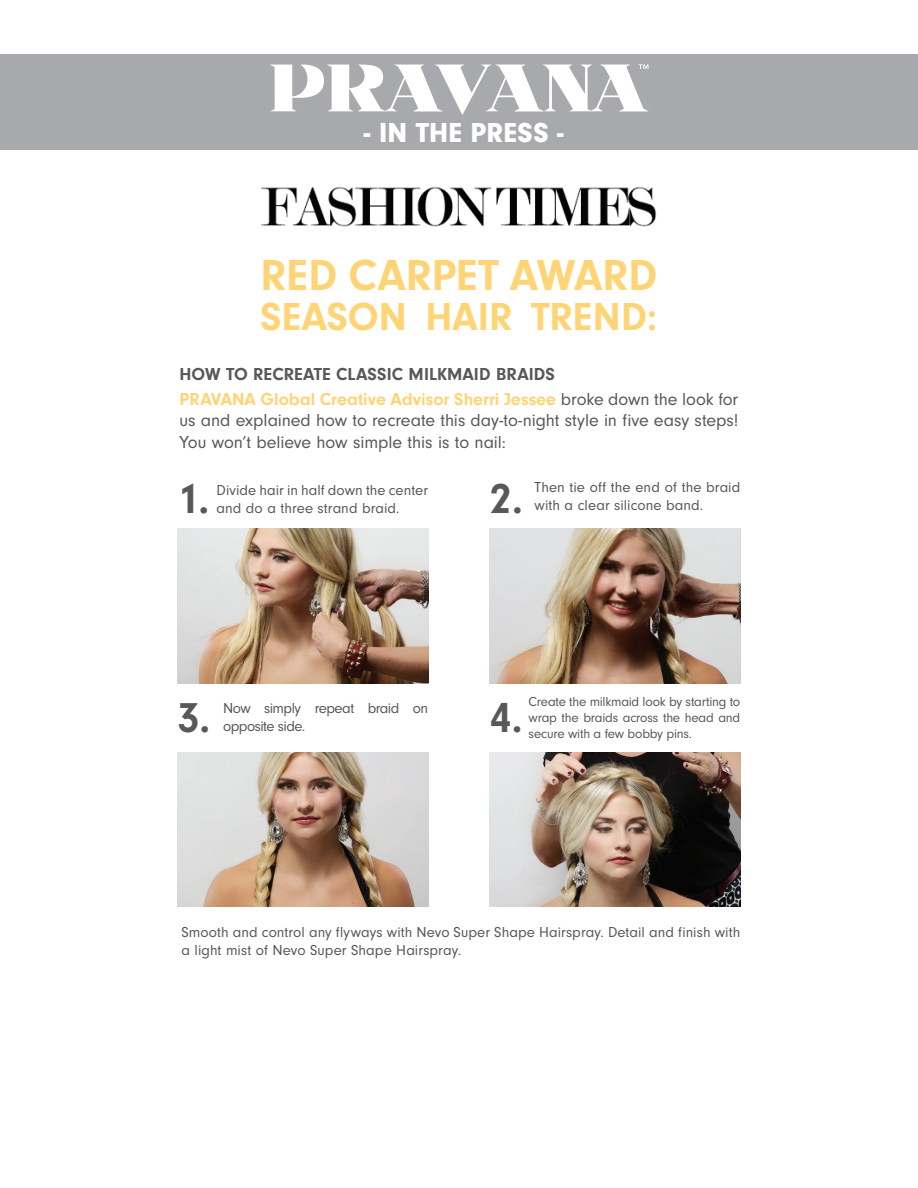
<style>
.page{position:relative;width:918px;height:1188px;background:#fff}
.page>*{position:absolute;margin:0;border:0;box-sizing:border-box;transform-origin:0 0}
.t1{font:700 45px "Neuzeit Gro";letter-spacing:-.005em;color:#fed476}
.t2{font:700 43.5px "Neuzeit Gro";color:#57585a}
.t3{font:700 40.5px "Neuzeit Gro";letter-spacing:.005em;color:#fed476}
.t4{font:900 28.5px "Neuzeit Gro";letter-spacing:.015em;color:#fff}
.t5{font:18px/21.6px "Neuzeit Gro";letter-spacing:-.005em;color:#57585a}
.t6{font:700 18px/24.6px "Neuzeit Gro";color:#fed476}
.t7{font:15px/18px "Neuzeit Gro";color:#57585a}
.t8{font:15px/18px "Neuzeit Gro";letter-spacing:-.035em;color:#57585a}
.t9{font:13.5px/16.2px "Neuzeit Gro";letter-spacing:-.02em;color:#57585a}
.s1{color:#57585a}
.s2{font-weight:400;color:#57585a}
</style>
<div class="page">
<div style="left:1px;top:54px;width:917px;height:96px;background:#a8a9ad"></div>
<svg style="left:270px;top:64px;width:379px;height:51px"></svg>
<img style="left:262px;top:186px;width:394px;height:41px">
<img style="left:178px;top:752px;width:250px;height:155px">
<img style="left:178px;top:529px;width:250px;height:155px">
<img style="left:490px;top:529px;width:250px;height:155px">
<img style="left:490px;top:752px;width:250px;height:155px">
<h3 class="t4" style="left:364px;top:116px;width:201px">- IN THE PRESS -</h3>
<h1 class="t1" style="left:261px;top:250px;width:398px">RED CARPET AWARD</h1>
<h3 class="t3" style="left:261px;top:294px;width:398px">SEASON HAIR TREND:</h3>
<p class="t6" style="left:180px;top:362px;width:560px"><span class="s1">HOW TO RECREATE CLASSIC MILKMAID BRAIDS<br></span>PRAVANA Global Creative Advisor Sherri Jessee <span class="s2">broke down the look for</span></p>
<p class="t5" style="left:180px;top:410px;width:560px">us and explained how to recreate this day-to-night style in five easy steps!<br>You won’t believe how simple this is to nail:</p>
<h2 class="t2" style="left:178px;top:474px;width:33px">1.</h2>
<p class="t7" style="left:217px;top:481px;width:213px">Divide hair in half down the center</p>
<p class="t7" style="left:217px;top:499px;width:185px">and do a three strand braid.</p>
<h2 class="t2" style="left:490px;top:474px;width:35px">2.</h2>
<p class="t7" style="left:535px;top:478px;width:207px">Then tie off the end of the braid</p>
<p class="t7" style="left:535px;top:496px;width:170px">with a clear silicone band.</p>
<h2 class="t2" style="left:178px;top:694px;width:34px">3.</h2>
<h2 class="t2" style="left:490px;top:694px;width:35px">4.</h2>
<p class="t8" style="left:223px;top:700px;width:207px">Now simply repeat braid on opposite side.</p>
<p class="t9" style="left:529px;top:694px;width:213px">Create the milkmaid look by starting to wrap the braids across the head and</p>
<p class="t9" style="left:529px;top:726px;width:165px">secure with a few bobby pins.</p>
<p class="t7" style="left:181px;top:923px;width:560px">Smooth and control any flyways with Nevo Super Shape Hairspray. Detail and finish with a light mist of Nevo Super Shape Hairspray.</p>
</div>
